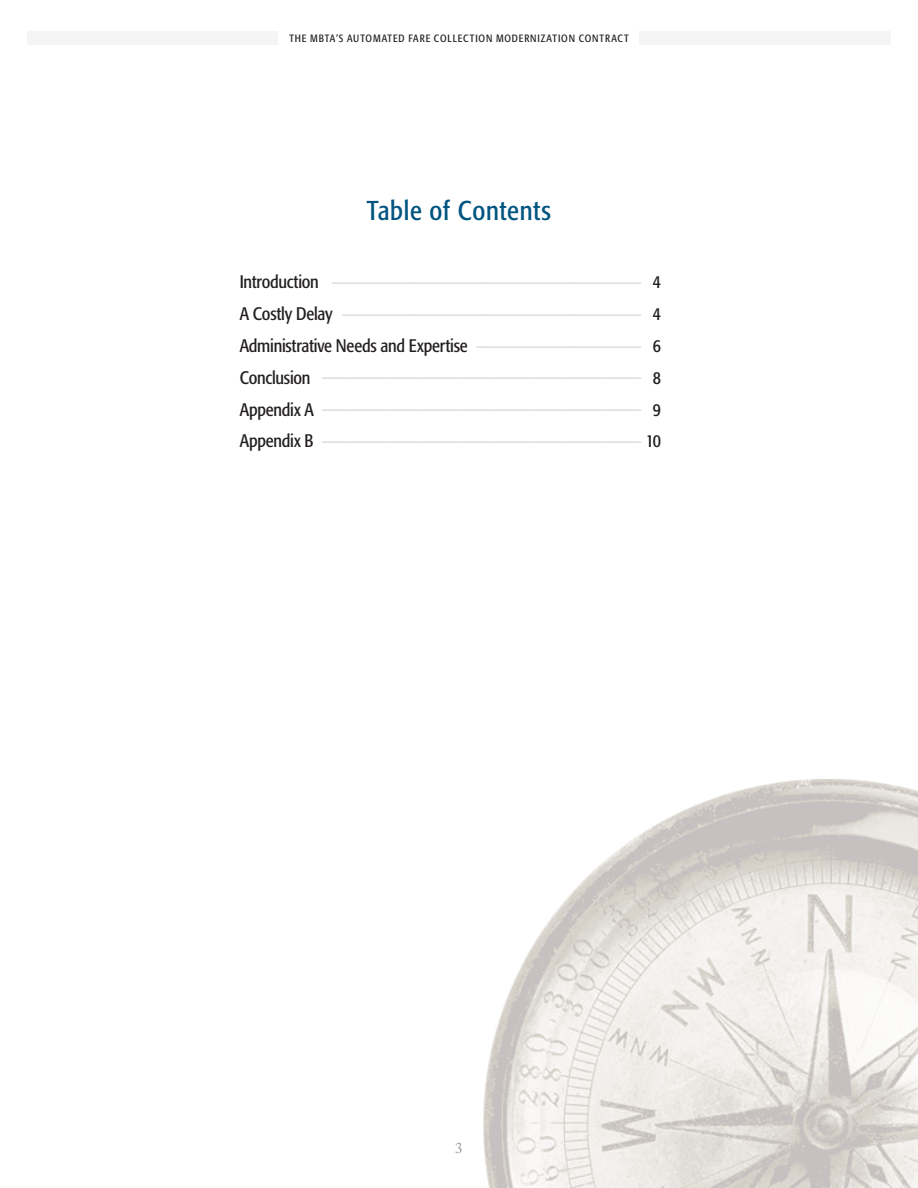
<style>
.page{position:relative;width:918px;height:1188px;background:#fff}
.page>*{position:absolute;margin:0;border:0;box-sizing:border-box;transform-origin:0 0}
.t1{font:condensed 27px "Formata";letter-spacing:.025em;color:#005480}
.TOC_Header{font:condensed 21px "Formata";color:#d1d2d4}
.TOC_Header-2{font:condensed 18px "Formata";letter-spacing:-.01em;color:#231f20}
.t2{font:15px "Adobe Caslon Pro";color:#787779}
.t3{font:condensed 10.5px "Formata";letter-spacing:.08em;color:#231f20}
</style>
<div class="page">
<div style="left:27px;top:31px;width:864px;height:14px;background:#f5f5f5"></div>
<div style="left:279px;top:31px;width:360px;height:14px;background:#fff"></div>
<img style="left:483px;top:779px;width:435px;height:409px">
<p class="t3" style="left:289px;top:32px;width:341px">THE MBTA’S AUTOMATED FARE COLLECTION MODERNIZATION CONTRACT</p>
<p class="t1" style="left:367px;top:195px;width:186px">Table of Contents</p>
<p class="TOC_Header" style="left:240px;top:261px;width:423px"><sub>Introduction</sub> ______________________________ <sub>4</sub></p>
<p class="TOC_Header" style="left:240px;top:293px;width:423px"><sub>A</sub> <sub>Costly</sub> <sub>Delay</sub> _____________________________ <sub>4</sub></p>
<p class="TOC_Header-2" style="left:240px;top:335px;width:423px">Administrative Needs and Expertise <sup>________________</sup> 6</p>
<p class="TOC_Header" style="left:240px;top:357px;width:423px"><sub>Conclusion</sub> _______________________________ <sub>8</sub></p>
<p class="TOC_Header" style="left:240px;top:388px;width:423px"><sub>Appendix</sub> <sub>A</sub> _______________________________ <sub>9</sub></p>
<p class="TOC_Header" style="left:240px;top:420px;width:423px"><sub>Appendix</sub> <sub>B</sub> _______________________________ <sub>10</sub></p>
<p class="t2" style="left:455px;top:1139px;width:9px">3</p>
</div>
